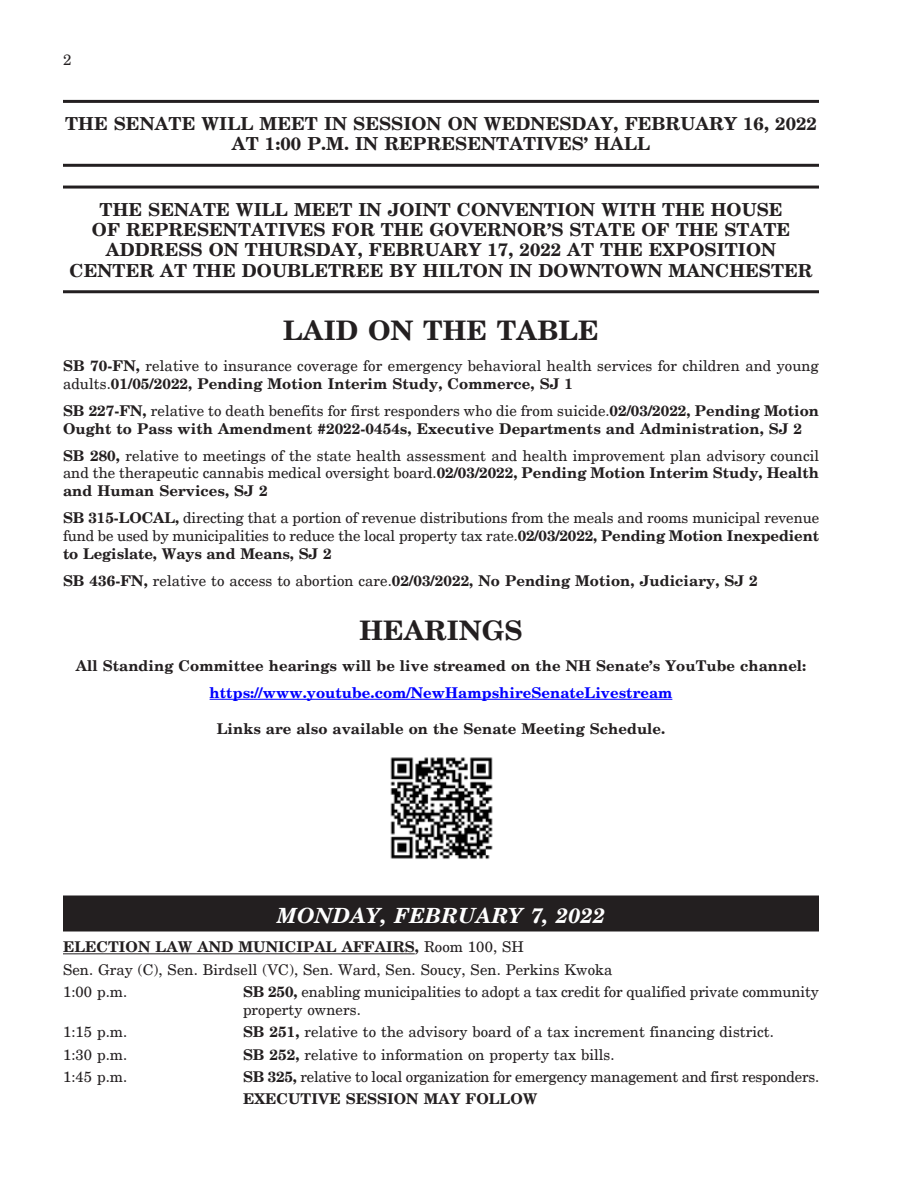
<style>
.page{position:relative;width:918px;height:1188px;background:#fff}
.page>*{position:absolute;margin:0;border:0;box-sizing:border-box;transform-origin:0 0}
.Heading_2{font:700 27px "New Century Schlbk";letter-spacing:.01em;color:#231f20}
.Hearing_Date_Boxes{font:italic 700 21px "New Century Schlbk";letter-spacing:.01em;color:#fff}
.TopBox{font:700 18px/20.4px "New Century Schlbk";letter-spacing:.005em;color:#231f20;text-align:center}
.t1{font:15px "New Century Schlbk";color:#231f20}
.Hearing_Tabs{font:14.85px/17.9px "New Century Schlbk";letter-spacing:.005em;color:#231f20}
.Hearing_Tabs-2{font:700 14.85px/17.9px "New Century Schlbk";letter-spacing:.005em;color:#231f20}
.Hearing_Tabs-3{font:14.85px "New Century Schlbk";letter-spacing:-.015em;color:#231f20}
.t2{font:700 14.85px "New Century Schlbk";letter-spacing:.005em;color:#00f}
.s1{font-weight:700}
.s2{font-weight:400}
</style>
<div class="page">
<hr style="left:63px;top:100px;width:756px;height:3px;background:#231f20">
<hr style="left:63px;top:164px;width:756px;height:3px;background:#231f20">
<hr style="left:63px;top:186px;width:756px;height:3px;background:#231f20">
<hr style="left:63px;top:290px;width:756px;height:3px;background:#231f20">
<hr style="left:210px;top:699px;width:462px;height:1px;background:#00f">
<div style="left:63px;top:896px;width:756px;height:36px;background:#231f20"></div>
<hr style="left:63px;top:953px;width:352px;height:1px;background:#231f20">
<img style="left:390px;top:757px;width:103px;height:102px">
<p class="t1" style="left:63px;top:51px;width:10px">2</p>
<p class="TopBox" style="left:65px;top:114px;width:753px">THE SENATE WILL MEET IN SESSION ON WEDNESDAY, FEBRUARY 16, 2022<br>AT 1:00 P.M. IN REPRESENTATIVES’ HALL</p>
<p class="TopBox" style="left:70px;top:199px;width:744px">THE SENATE WILL MEET IN JOINT CONVENTION WITH THE HOUSE<br>OF REPRESENTATIVES FOR THE GOVERNOR’S STATE OF THE STATE ADDRESS ON THURSDAY, FEBRUARY 17, 2022 AT THE EXPOSITION CENTER AT THE DOUBLETREE BY HILTON IN DOWNTOWN MANCHESTER</p>
<p class="Heading_2" style="left:283px;top:313px;width:317px">LAID ON THE TABLE</p>
<p class="Hearing_Tabs" style="left:63px;top:357px;width:757px"><span class="s1">SB 70-FN,</span> relative to insurance coverage for emergency behavioral health services for children and young adults.<span class="s1">01/05/2022, Pending Motion Interim Study, Commerce, SJ 1</span></p>
<p class="Hearing_Tabs-2" style="left:63px;top:402px;width:758px">SB 227-FN, <span class="s2">relative to death benefits for first responders who die from suicide.</span>02/03/2022, Pending Motion<br>Ought to Pass with Amendment #2022-0454s, Executive Departments and Administration, SJ 2</p>
<p class="Hearing_Tabs" style="left:63px;top:446px;width:758px;text-align:justify"><span class="s1">SB 280,</span> relative to meetings of the state health assessment and health improvement plan advisory council and the therapeutic cannabis medical oversight board.<span class="s1">02/03/2022, Pending Motion Interim Study, Health and Human Services, SJ 2</span></p>
<p class="Hearing_Tabs" style="left:63px;top:509px;width:758px;text-align:justify"><span class="s1">SB 315-LOCAL,</span> directing that a portion of revenue distributions from the meals and rooms municipal revenue fund be used by municipalities to reduce the local property tax rate.<span class="s1">02/03/2022, Pending Motion Inexpedient to Legislate, Ways and Means, SJ 2</span></p>
<p class="Hearing_Tabs-2" style="left:63px;top:572px;width:696px">SB 436-FN, <span class="s2">relative to access to abortion care.</span>02/03/2022, No Pending Motion, Judiciary, SJ 2</p>
<p class="Heading_2" style="left:359px;top:613px;width:165px">HEARINGS</p>
<p class="Hearing_Tabs-2" style="left:76px;top:657px;width:732px">All Standing Committee hearings will be live streamed on the NH Senate’s YouTube channel:</p>
<p class="t2" style="left:210px;top:683px;width:464px">https://www.youtube.com/NewHampshireSenateLivestream</p>
<p class="Hearing_Tabs-2" style="left:217px;top:720px;width:450px">Links are also available on the Senate Meeting Schedule.</p>
<p class="Hearing_Date_Boxes" style="left:277px;top:902px;width:330px">MONDAY, FEBRUARY 7, 2022</p>
<p class="Hearing_Tabs-2" style="left:63px;top:939px;width:462px">ELECTION LAW AND MUNICIPAL AFFAIRS, <span class="s2">Room 100, SH</span></p>
<p class="Hearing_Tabs" style="left:63px;top:961px;width:551px">Sen. Gray (C), Sen. Birdsell (VC), Sen. Ward, Sen. Soucy, Sen. Perkins Kwoka</p>
<p class="Hearing_Tabs" style="left:63px;top:983px;width:66px">1:00 p.m.</p>
<p class="Hearing_Tabs" style="left:243px;top:983px;width:577px"><span class="s1">SB 250,</span> enabling municipalities to adopt a tax credit for qualified private community property owners.</p>
<p class="Hearing_Tabs" style="left:63px;top:1023px;width:66px">1:15 p.m.</p>
<p class="Hearing_Tabs" style="left:243px;top:1023px;width:532px"><span class="s1">SB 251,</span> relative to the advisory board of a tax increment financing district.</p>
<p class="Hearing_Tabs" style="left:63px;top:1046px;width:66px">1:30 p.m.</p>
<p class="Hearing_Tabs" style="left:243px;top:1046px;width:373px"><span class="s1">SB 252,</span> relative to information on property tax bills.</p>
<p class="Hearing_Tabs" style="left:63px;top:1068px;width:66px">1:45 p.m.</p>
<p class="Hearing_Tabs-3" style="left:243px;top:1068px;width:578px"><span class="s1">SB 325,</span> relative to local organization for emergency management and first responders.</p>
<p class="Hearing_Tabs-2" style="left:243px;top:1090px;width:296px">EXECUTIVE SESSION MAY FOLLOW</p>
</div>
